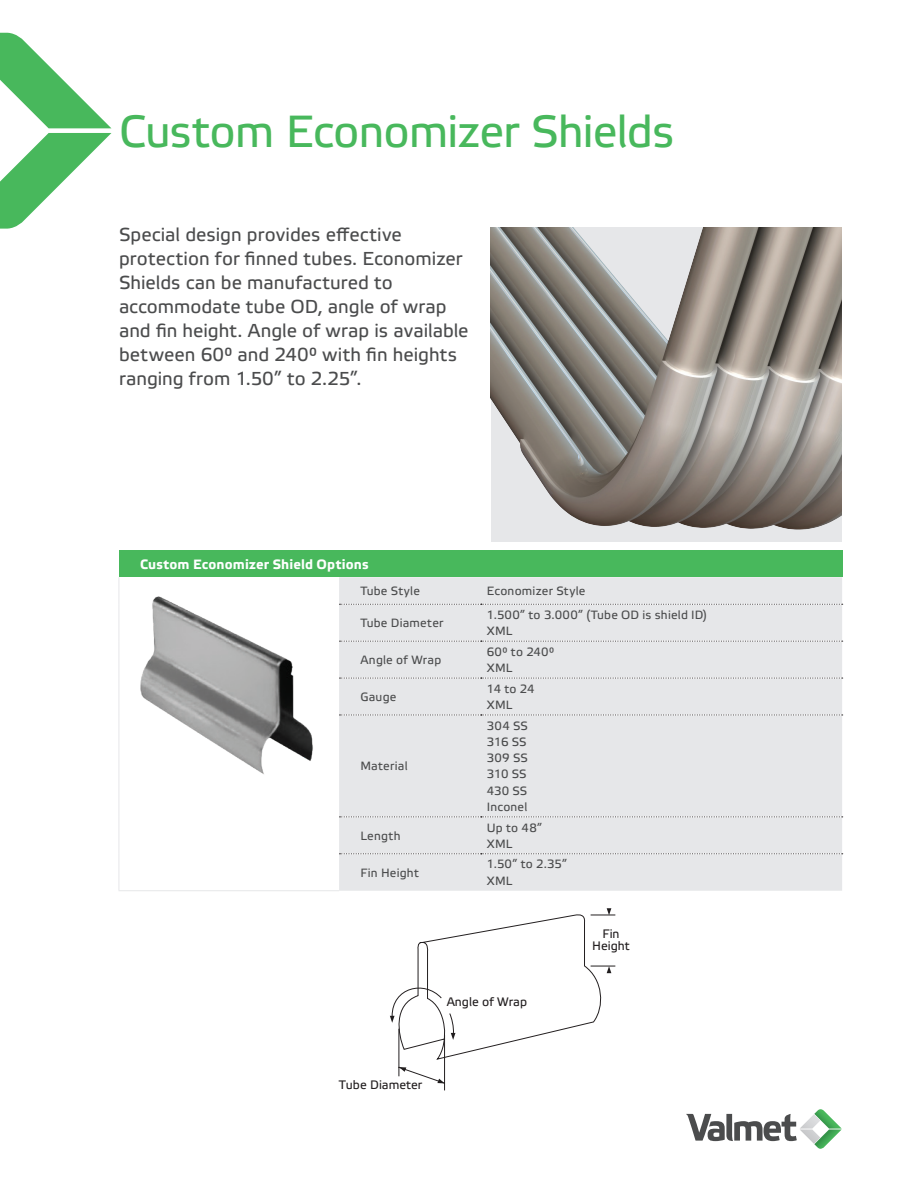
<style>
.page{position:relative;width:918px;height:1188px;background:#fff}
.page>*{position:absolute;margin:0;border:0;box-sizing:border-box;transform-origin:0 0}
.t1{font:45px "Etelka Text";letter-spacing:-.02em;color:#48b85c}
.t2{font:18.75px/24px "Etelka Text";color:#4b4c4d}
.t3{font:700 13.5px "Etelka Text";letter-spacing:.015em;color:#fff}
.t4{font:12.3px/12.1px "Etelka Text";color:#231f20;text-align:center}
.t5{font:12px/16.2px "Etelka Text";letter-spacing:.02em;color:#4b4c4d}
</style>
<div class="page">
<svg style="left:686px;top:1109px;width:156px;height:40px"></svg>
<svg style="left:0;top:33px;width:111px;height:196px"></svg>
<img style="left:491px;top:227px;width:350px;height:315px">
<div style="left:119px;top:550px;width:723px;height:27px;background:#48b85c"></div>
<div style="left:339px;top:577px;width:503px;height:314px;background:#e6e7e9"></div>
<svg style="left:339px;top:604px;width:504px;height:1px"></svg>
<svg style="left:339px;top:641px;width:504px;height:1px"></svg>
<svg style="left:339px;top:678px;width:504px;height:1px"></svg>
<svg style="left:339px;top:715px;width:504px;height:1px"></svg>
<svg style="left:339px;top:817px;width:504px;height:1px"></svg>
<svg style="left:339px;top:853px;width:504px;height:1px"></svg>
<svg style="left:119px;top:578px;width:1px;height:26px"></svg>
<hr style="left:119px;top:604px;width:1px;height:37px;background:#e6e7e9">
<hr style="left:119px;top:641px;width:1px;height:37px;background:#e6e7e9">
<hr style="left:119px;top:678px;width:1px;height:37px;background:#e6e7e9">
<hr style="left:119px;top:715px;width:1px;height:102px;background:#e6e7e9">
<hr style="left:119px;top:817px;width:1px;height:37px;background:#e6e7e9">
<hr style="left:119px;top:854px;width:1px;height:36px;background:#e6e7e9">
<hr style="left:119px;top:890px;width:220px;height:1px;background:#e6e7e9">
<svg style="left:390px;top:908px;width:226px;height:183px"></svg>
<img style="left:140px;top:596px;width:173px;height:178px">
<h1 class="t1" style="left:119px;top:103px;width:557px">Custom Economizer Shields</h1>
<p class="t2" style="left:119px;top:223px;width:351px">Special design provides effective protection for finned tubes. Economizer Shields can be manufactured to accommodate tube OD, angle of wrap and fin height. Angle of wrap is available between 60° and 240° with fin heights ranging from 1.50” to 2.25”.</p>
<p class="t3" style="left:140px;top:555px;width:230px">Custom Economizer Shield Options</p>
<p class="t5" style="left:360px;top:583px;width:61px">Tube Style</p>
<p class="t5" style="left:487px;top:583px;width:100px">Economizer Style</p>
<p class="t5" style="left:360px;top:615px;width:85px">Tube Diameter</p>
<p class="t5" style="left:487px;top:607px;width:222px">1.500” to 3.000” (Tube OD is shield ID)<br>XML</p>
<p class="t5" style="left:360px;top:652px;width:82px">Angle of Wrap</p>
<p class="t5" style="left:487px;top:644px;width:69px">60° to 240°<br>XML</p>
<p class="t5" style="left:360px;top:689px;width:38px">Gauge</p>
<p class="t5" style="left:487px;top:681px;width:49px">14 to 24<br>XML</p>
<p class="t5" style="left:360px;top:758px;width:49px">Material</p>
<p class="t5" style="left:487px;top:718px;width:43px;text-align:justify">304 SS 316 SS 309 SS 310 SS 430 SS Inconel</p>
<p class="t5" style="left:360px;top:828px;width:42px">Length</p>
<p class="t5" style="left:487px;top:820px;width:57px">Up to 48”<br>XML</p>
<p class="t5" style="left:360px;top:865px;width:60px">Fin Height</p>
<p class="t5" style="left:487px;top:856px;width:82px">1.50” to 2.35”<br>XML</p>
<p class="t4" style="left:447px;top:996px;width:82px">Angle of Wrap</p>
<p class="t4" style="left:592px;top:928px;width:39px">Fin<br>Height</p>
<p class="t4" style="left:339px;top:1079px;width:85px">Tube Diameter</p>
</div>
